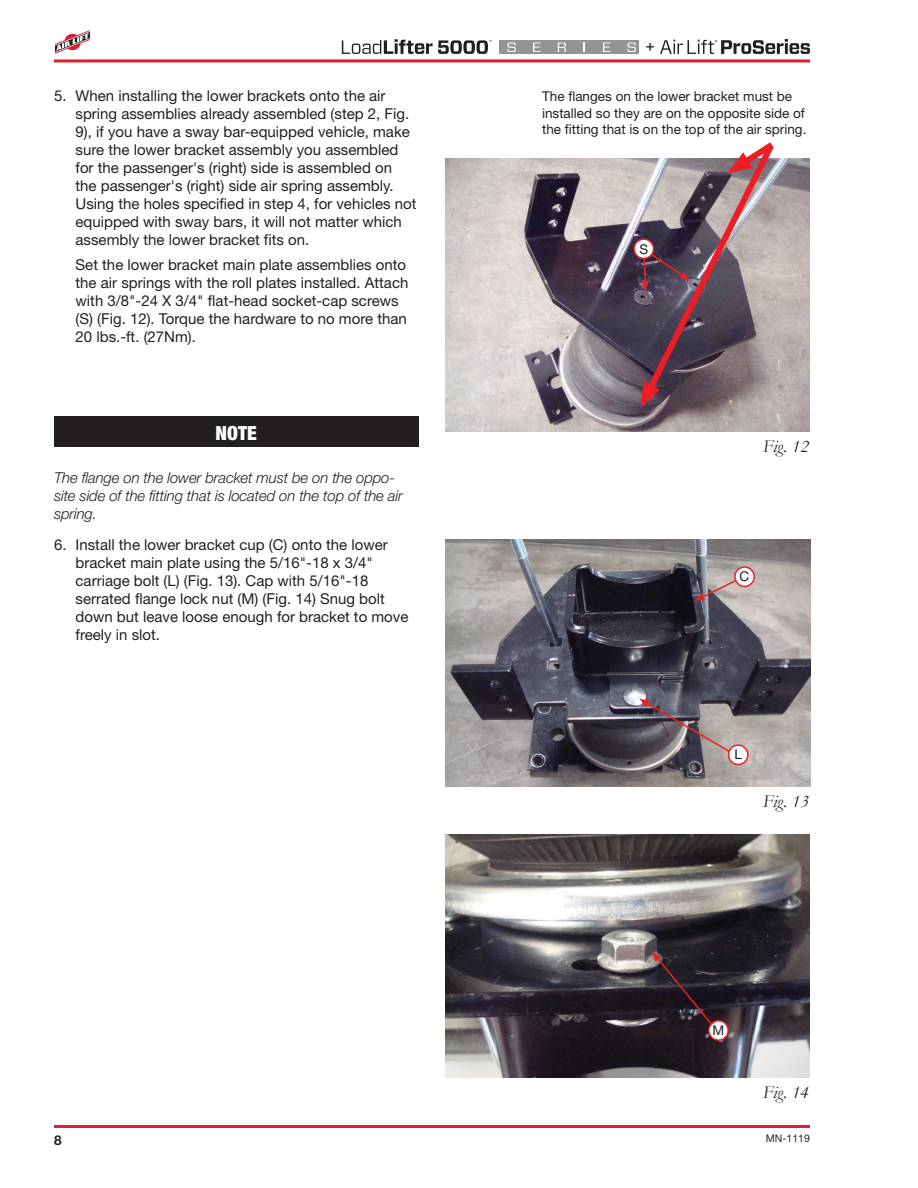
<style>
.page{position:relative;width:918px;height:1188px;background:#fff}
.page>*{position:absolute;margin:0;border:0;box-sizing:border-box;transform-origin:0 0}
.t1{font:19.8px "Forza";color:#231f20}
.t2{font:900 condensed 19.5px "Helvetica Neue";color:#fff}
.t3{font:italic 18px "Garamond";color:#231f20}
.Hanging_indent{font:15px/18px "Helvetica Neue";color:#231f20}
.note_text{font:italic 300 15px/18px "Helvetica Neue";letter-spacing:-.01em;color:#231f20}
.t4{font:13.5px/16.5px "Helvetica Neue";color:#231f20}
.t5{font:700 13.5px "Helvetica Neue";color:#231f20}
.t6{font:10.5px "Helvetica Neue";color:#231f20}
</style>
<div class="page">
<hr style="left:54px;top:1125px;width:756px;height:3px;background:#db1e30">
<hr style="left:54px;top:59px;width:756px;height:3px;background:#db1e30">
<svg style="left:55px;top:30px;width:35px;height:24px"></svg>
<svg style="left:342px;top:39px;width:150px;height:15px"></svg>
<div style="left:499px;top:40px;width:140px;height:14px;background:#959394"></div>
<svg style="left:507px;top:43px;width:9px;height:9px"></svg>
<svg style="left:533px;top:43px;width:8px;height:9px"></svg>
<svg style="left:558px;top:43px;width:8px;height:9px"></svg>
<svg style="left:603px;top:43px;width:8px;height:9px"></svg>
<svg style="left:627px;top:43px;width:9px;height:9px"></svg>
<svg style="left:660px;top:39px;width:150px;height:15px"></svg>
<img style="left:446px;top:159px;width:364px;height:273px">
<svg style="left:634px;top:239px;width:19px;height:19px"></svg>
<div style="left:633px;top:238px;width:21px;height:21px;border:2px solid #ec2127;border-radius:50%"></div>
<svg style="left:639px;top:142px;width:141px;height:266px;background:#8b757d"></svg>
<div style="left:54px;top:416px;width:364px;height:31px;background:#231f20"></div>
<img style="left:446px;top:539px;width:364px;height:247px">
<div style="left:729px;top:745px;width:19px;height:19px;background:#fff;border-radius:50%"></div>
<div style="left:728px;top:744px;width:21px;height:21px;border:2px solid #ec2127;border-radius:50%"></div>
<svg style="left:639px;top:699px;width:92px;height:54px;background:#7b6f75"></svg>
<div style="left:735px;top:567px;width:19px;height:19px;background:#fff;border-radius:50%"></div>
<div style="left:734px;top:566px;width:21px;height:21px;border:2px solid #ec2127;border-radius:50%"></div>
<svg style="left:694px;top:579px;width:43px;height:22px"></svg>
<img style="left:446px;top:835px;width:363px;height:243px">
<div style="left:709px;top:1021px;width:19px;height:19px;background:#fff;border-radius:50%"></div>
<div style="left:708px;top:1020px;width:21px;height:21px;border:2px solid #ec2127;border-radius:50%"></div>
<svg style="left:652px;top:952px;width:61px;height:74px;background:#2d202a"></svg>
<p class="Hanging_indent" style="left:76px;top:87px;width:342px;text-indent:-22px">5. When installing the lower brackets onto the air spring assemblies already assembled (step 2, Fig.<br>9), if you have a sway bar-equipped vehicle, make sure the lower bracket assembly you assembled for the passenger's (right) side is assembled on the passenger's (right) side air spring assembly.<br>Using the holes specified in step 4, for vehicles not equipped with sway bars, it will not matter which assembly the lower bracket fits on.</p>
<p class="Hanging_indent" style="left:76px;top:255px;width:334px">Set the lower bracket main plate assemblies onto the air springs with the roll plates installed. Attach with 3/8"-24 X 3/4" flat-head socket-cap screws (S) (Fig. 12). Torque the hardware to no more than 20 lbs.-ft. (27Nm).</p>
<p class="t2" style="left:216px;top:421px;width:43px">NOTE</p>
<p class="note_text" style="left:54px;top:468px;width:350px">The flange on the lower bracket must be on the oppo&shy;site side of the fitting that is located on the top of the air spring.</p>
<p class="Hanging_indent" style="left:76px;top:535px;width:334px;text-indent:-22px">6. Install the lower bracket cup (C) onto the lower bracket main plate using the 5/16"-18 x 3/4" carriage bolt (L) (Fig. 13). Cap with 5/16"-18 serrated flange lock nut (M) (Fig. 14) Snug bolt down but leave loose enough for bracket to move freely in slot.</p>
<h1 class="t1" style="left:645px;top:34px;width:12px">+</h1>
<p class="t4" style="left:542px;top:88px;width:266px">The flanges on the lower bracket must be installed so they are on the opposite side of the fitting that is on the top of the air spring.</p>
<p class="t4" style="left:639px;top:241px;width:10px">S</p>
<p class="t3" style="left:763px;top:434px;width:48px">Fig. 12</p>
<p class="t4" style="left:740px;top:568px;width:11px">C</p>
<p class="t4" style="left:734px;top:746px;width:9px">L</p>
<p class="t3" style="left:763px;top:789px;width:48px">Fig. 13</p>
<p class="t4" style="left:713px;top:1022px;width:13px">M</p>
<p class="t3" style="left:763px;top:1080px;width:48px">Fig. 14</p>
<p class="t5" style="left:54px;top:1131px;width:9px">8</p>
<p class="t6" style="left:766px;top:1132px;width:46px">MN-1119</p>
</div>
